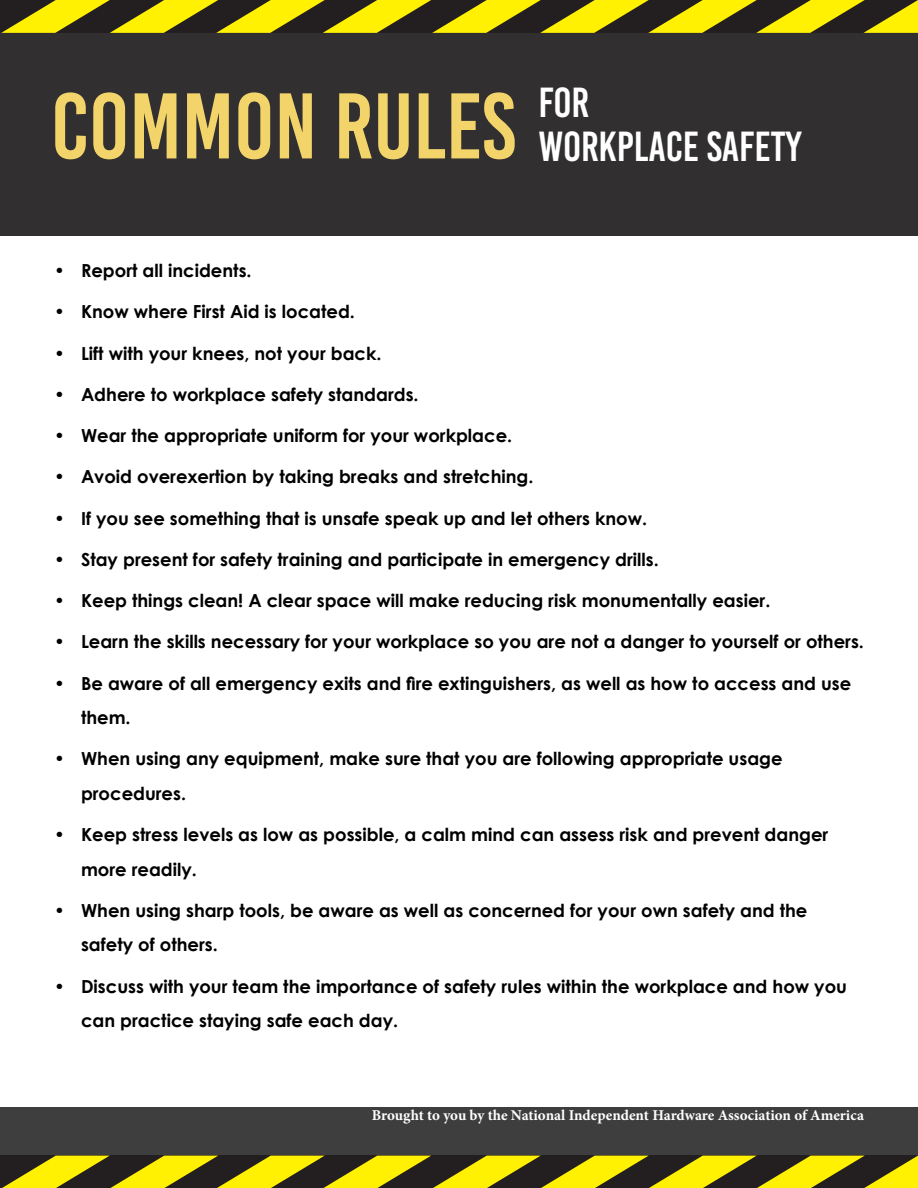
<style>
.page{position:relative;width:918px;height:1188px;background:#fff}
.page>*{position:absolute;margin:0;border:0;box-sizing:border-box;transform-origin:0 0}
.t1{font:93px "Bebas Kai";color:#f2d46b}
.t2{font:42px "Bebas Kai";color:#fff}
.t3{font:700 18px/34.5px "Century Gothic";color:#000}
.t4{font:700 15px "Minion Pro";letter-spacing:-.005em;color:#fff}
</style>
<div class="page">
<div style="left:0;top:0;width:918px;height:235px;background:#312f30"></div>
<div style="left:0;top:1107px;width:918px;height:81px;background:#3e3e3f"></div>
<svg style="left:1px;top:0;width:917px;height:33px"></svg>
<svg style="left:1px;top:1156px;width:917px;height:32px;background:#908710"></svg>
<p class="t1" style="left:51px;top:76px;width:466px">COMMON RULES</p>
<p class="t2" style="left:538px;top:80px;width:52px">FOR</p>
<p class="t2" style="left:538px;top:124px;width:264px">WORKPLACE SAFETY</p>
<p class="t3" style="left:54px;top:252px;width:199px">• Report all incidents.</p>
<p class="t3" style="left:54px;top:294px;width:302px">• Know where First Aid is located.</p>
<p class="t3" style="left:54px;top:335px;width:329px">• Lift with your knees, not your back.</p>
<p class="t3" style="left:54px;top:376px;width:366px">• Adhere to workplace safety standards.</p>
<p class="t3" style="left:54px;top:417px;width:460px">• Wear the appropriate uniform for your workplace.</p>
<p class="t3" style="left:54px;top:459px;width:481px">• Avoid overexertion by taking breaks and stretching.</p>
<p class="t3" style="left:54px;top:500px;width:595px">• If you see something that is unsafe speak up and let others know.</p>
<p class="t3" style="left:54px;top:541px;width:606px">• Stay present for safety training and participate in emergency drills.</p>
<p class="t3" style="left:54px;top:582px;width:718px">• Keep things clean! A clear space will make reducing risk monumentally easier.</p>
<p class="t3" style="left:54px;top:624px;width:811px">• Learn the skills necessary for your workplace so you are not a danger to yourself or others.</p>
<p class="t3" style="left:81px;top:665px;width:772px;text-indent:-27px">• Be aware of all emergency exits and fire extinguishers, as well as how to access and use them.</p>
<p class="t3" style="left:81px;top:741px;width:703px;text-indent:-27px">• When using any equipment, make sure that you are following appropriate usage procedures.</p>
<p class="t3" style="left:81px;top:816px;width:749px;text-indent:-27px">• Keep stress levels as low as possible, a calm mind can assess risk and prevent danger more readily.</p>
<p class="t3" style="left:81px;top:892px;width:728px;text-indent:-27px">• When using sharp tools, be aware as well as concerned for your own safety and the safety of others.</p>
<p class="t3" style="left:81px;top:968px;width:768px;text-indent:-27px">• Discuss with your team the importance of safety rules within the workplace and how you can practice staying safe each day.</p>
<p class="t4" style="left:372px;top:1105px;width:494px">Brought to you by the National Independent Hardware Association of America</p>
</div>
